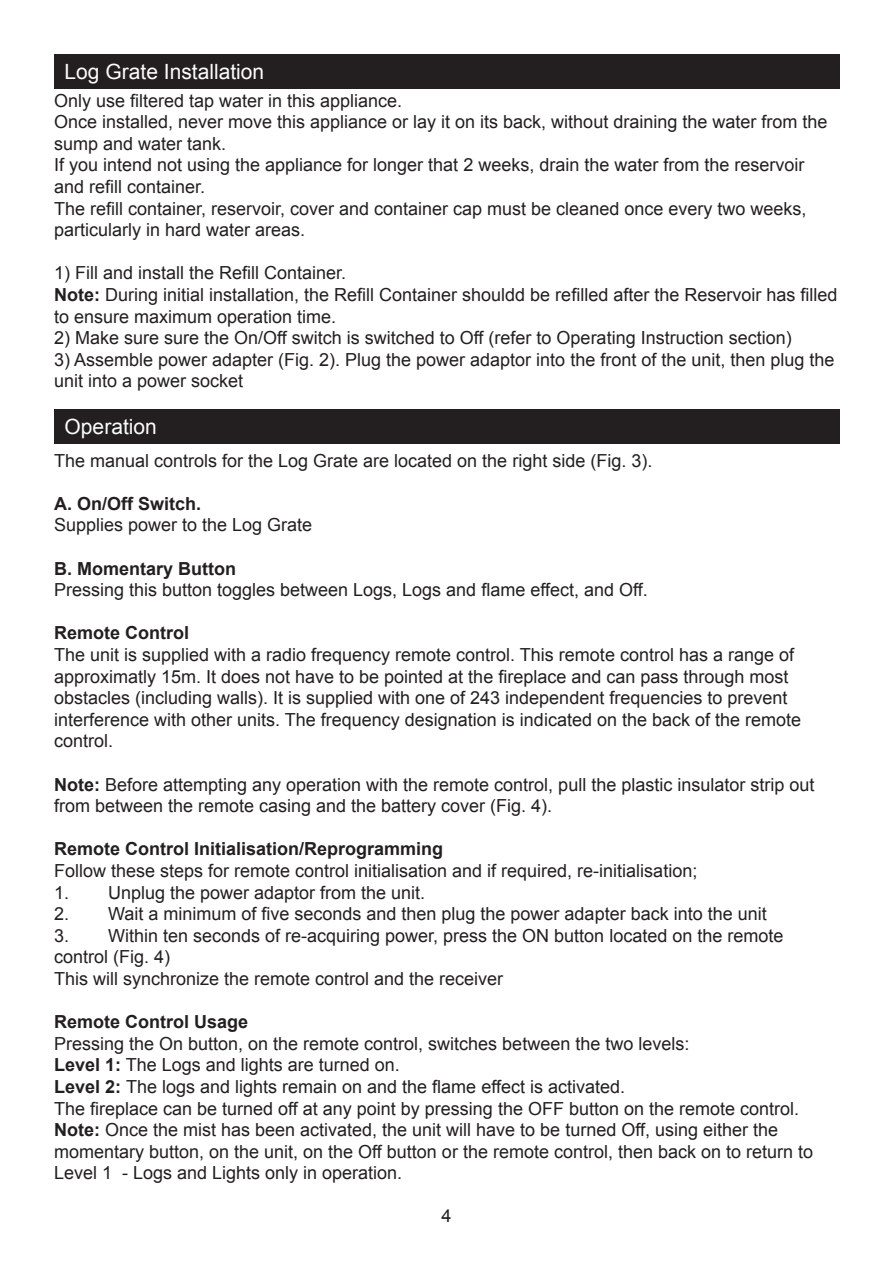
<style>
.page{position:relative;width:893px;height:1263px;background:#fff}
.page>*{position:absolute;margin:0;border:0;box-sizing:border-box;transform-origin:0 0}
.t1{font:21px "Arial";color:#fcfcfc}
.t2{font:18px/21.6px "Arial";color:#231f20}
.t3{font:700 18px "Arial";color:#231f20}
.s1{font-weight:700}
</style>
<div class="page">
<div style="left:54px;top:54px;width:785px;height:34px;background:#231f20"></div>
<div style="left:54px;top:410px;width:785px;height:34px;background:#231f20"></div>
<p class="t1" style="left:65px;top:60px;width:201px">Log Grate Installation</p>
<p class="t2" style="left:54px;top:90px;width:775px">Only use filtered tap water in this appliance.<br>Once installed, never move this appliance or lay it on its back, without draining the water from the sump and water tank.<br>If you intend not using the appliance for longer that 2 weeks, drain the water from the reservoir and refill container.<br>The refill container, reservoir, cover and container cap must be cleaned once every two weeks, particularly in hard water areas.</p>
<p class="t2" style="left:54px;top:262px;width:785px">1) Fill and install the Refill Container.<br><span class="s1">Note:</span> During initial installation, the Refill Container shouldd be refilled after the Reservoir has filled to ensure maximum operation time.</p>
<p class="t2" style="left:54px;top:327px;width:739px">2) Make sure sure the On/Off switch is switched to Off (refer to Operating Instruction section)</p>
<p class="t2" style="left:54px;top:349px;width:782px">3) Assemble power adapter (Fig. 2). Plug the power adaptor into the front of the unit, then plug the unit into a power socket</p>
<p class="t1" style="left:65px;top:415px;width:94px">Operation</p>
<p class="t2" style="left:54px;top:449px;width:600px">The manual controls for the Log Grate are located on the right side (Fig. 3).</p>
<p class="t3" style="left:54px;top:493px;width:149px">A. On/Off Switch.</p>
<p class="t2" style="left:54px;top:514px;width:260px">Supplies power to the Log Grate</p>
<p class="t3" style="left:54px;top:558px;width:183px">B. Momentary Button</p>
<p class="t2" style="left:54px;top:579px;width:595px">Pressing this button toggles between Logs, Logs and flame effect, and Off.</p>
<p class="t3" style="left:54px;top:623px;width:137px">Remote Control</p>
<p class="t2" style="left:54px;top:644px;width:749px">The unit is supplied with a radio frequency remote control. This remote control has a range of approximatly 15m. It does not have to be pointed at the fireplace and can pass through most obstacles (including walls). It is supplied with one of 243 independent frequencies to prevent interference with other units. The frequency designation is indicated on the back of the remote control.</p>
<p class="t2" style="left:54px;top:773px;width:762px"><span class="s1">Note:</span> Before attempting any operation with the remote control, pull the plastic insulator strip out from between the remote casing and the battery cover (Fig. 4).</p>
<p class="t3" style="left:54px;top:839px;width:391px">Remote Control Initialisation/Reprogramming</p>
<p class="t2" style="left:54px;top:860px;width:645px">Follow these steps for remote control initialisation and if required, re-initialisation;</p>
<p class="t2" style="left:54px;top:881px;width:373px">1. Unplug the power adaptor from the unit.</p>
<p class="t2" style="left:54px;top:903px;width:714px">2. Wait a minimum of five seconds and then plug the power adapter back into the unit</p>
<p class="t2" style="left:54px;top:925px;width:731px">3. Within ten seconds of re-acquiring power, press the ON button located on the remote control (Fig. 4)<br>This will synchronize the remote control and the receiver</p>
<p class="t3" style="left:54px;top:1012px;width:196px">Remote Control Usage</p>
<p class="t2" style="left:54px;top:1033px;width:761px">Pressing the On button, on the remote control, switches between the two levels:<br><span class="s1">Level 1:</span> The Logs and lights are turned on.<br><span class="s1">Level 2:</span> The logs and lights remain on and the flame effect is activated.<br>The fireplace can be turned off at any point by pressing the OFF button on the remote control.<br><span class="s1">Note:</span> Once the mist has been activated, the unit will have to be turned Off, using either the momentary button, on the unit, on the Off button or the remote control, then back on to return to Level 1 - Logs and Lights only in operation.</p>
<p class="t2" style="left:441px;top:1205px;width:12px">4</p>
</div>
